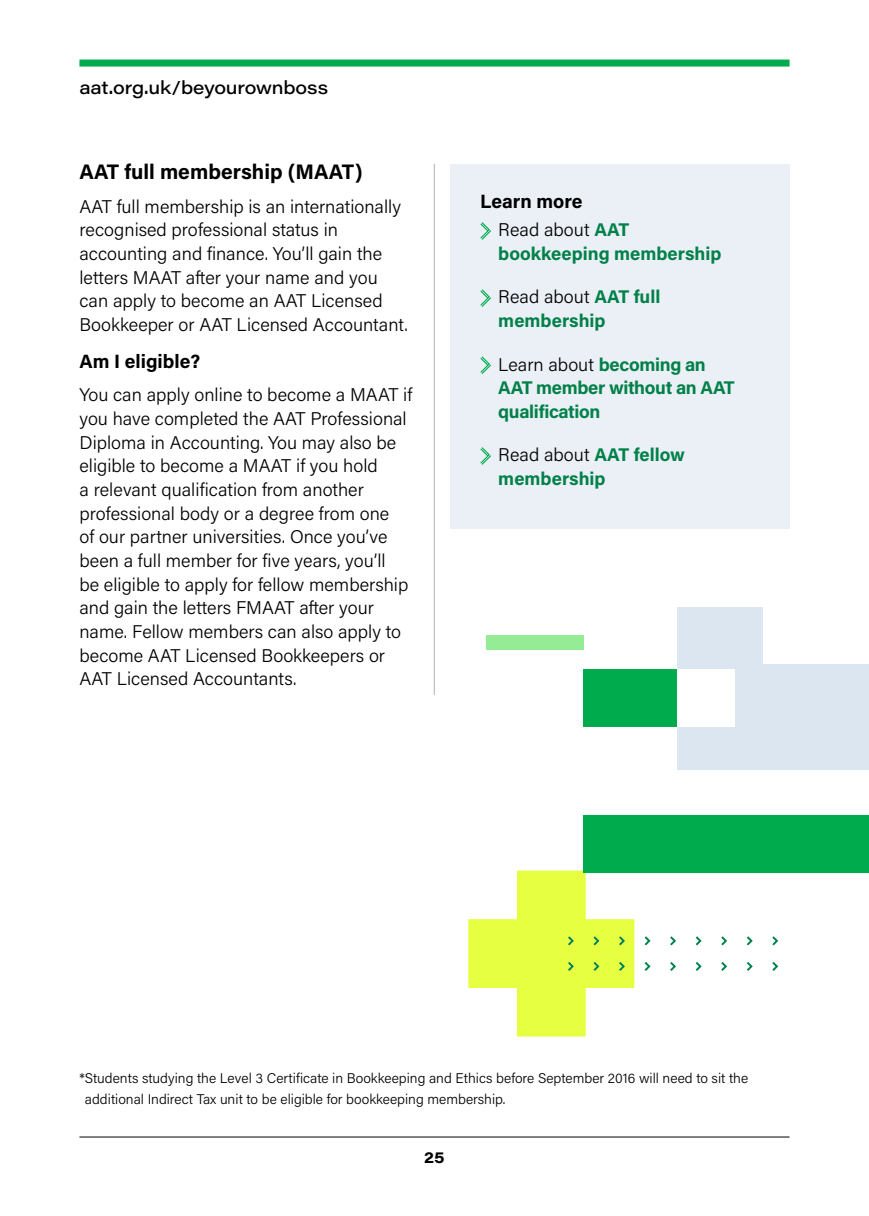
<style>
.page{position:relative;width:869px;height:1216px;background:#fff}
.page>*{position:absolute;margin:0;border:0;box-sizing:border-box;transform-origin:0 0}
.t1{font:700 21px "Acumin Pro";color:#000}
.t2{font:700 19.25px "Acumin Pro";color:#000}
.t3{font:300 18.38px/23.6px "Acumin Pro";color:#000}
.t4{font:700 18.38px/23.6px "Acumin Pro";color:#008048}
.t5{font:700 18.38px/23.6px "Acumin Pro";letter-spacing:-.02em;color:#008048}
.t6{font:500 18.38px "Acumin Pro Wide";letter-spacing:-.01em;color:#000}
.t7{font:700 15.75px "Acumin Pro Wide";color:#000}
.t8{font:300 14px/21px "Acumin Pro";color:#000}
.s1{font-weight:300;color:#000}
</style>
<div class="page">
<div style="left:677px;top:607px;width:191px;height:162px;background:#dce6f0"></div>
<div style="left:486px;top:635px;width:97px;height:14px;background:#94ec94"></div>
<div style="left:583px;top:815px;width:285px;height:57px;background:#00ab4e"></div>
<div style="left:583px;top:669px;width:94px;height:57px;background:#00ab4e"></div>
<div style="left:677px;top:669px;width:57px;height:57px;background:#fff"></div>
<div style="left:763px;top:607px;width:105px;height:57px;background:#fff"></div>
<svg style="left:644px;top:936px;width:6px;height:9px"></svg>
<svg style="left:670px;top:936px;width:5px;height:9px"></svg>
<svg style="left:695px;top:936px;width:6px;height:9px"></svg>
<svg style="left:721px;top:936px;width:5px;height:9px"></svg>
<svg style="left:747px;top:936px;width:5px;height:9px"></svg>
<svg style="left:772px;top:936px;width:5px;height:9px"></svg>
<svg style="left:468px;top:870px;width:166px;height:166px"></svg>
<svg style="left:644px;top:962px;width:6px;height:8px"></svg>
<svg style="left:670px;top:962px;width:5px;height:8px"></svg>
<svg style="left:695px;top:962px;width:6px;height:8px"></svg>
<svg style="left:721px;top:962px;width:5px;height:8px"></svg>
<svg style="left:747px;top:962px;width:5px;height:8px"></svg>
<svg style="left:772px;top:962px;width:5px;height:8px"></svg>
<hr style="left:434px;top:164px;width:1px;height:530px;background:#b3b2b2">
<div style="left:450px;top:164px;width:339px;height:364px;background:#eaf0f6"></div>
<svg style="left:480px;top:222px;width:11px;height:18px"></svg>
<svg style="left:480px;top:289px;width:11px;height:18px"></svg>
<svg style="left:480px;top:356px;width:11px;height:18px"></svg>
<svg style="left:480px;top:447px;width:11px;height:18px"></svg>
<div style="left:79px;top:60px;width:710px;height:7px;background:#00ab4e"></div>
<hr style="left:79px;top:1136px;width:710px;height:1px;background:#000">
<p class="t6" style="left:79px;top:74px;width:250px">aat.org.uk/beyourownboss</p>
<p class="t1" style="left:79px;top:157px;width:285px">AAT full membership (MAAT)</p>
<p class="t3" style="left:79px;top:194px;width:330px">AAT full membership is an internationally recognised professional status in accounting and finance. You’ll gain the letters MAAT after your name and you can apply to become an AAT Licensed Bookkeeper or AAT Licensed Accountant.</p>
<p class="t2" style="left:79px;top:347px;width:122px">Am I eligible?</p>
<p class="t3" style="left:79px;top:382px;width:334px">You can apply online to become a MAAT if you have completed the AAT Professional Diploma in Accounting. You may also be eligible to become a MAAT if you hold<br>a relevant qualification from another professional body or a degree from one<br>of our partner universities. Once you’ve been a full member for five years, you’ll<br>be eligible to apply for fellow membership and gain the letters FMAAT after your name. Fellow members can also apply to become AAT Licensed Bookkeepers or AAT Licensed Accountants.</p>
<p class="t2" style="left:480px;top:187px;width:104px">Learn more</p>
<p class="t4" style="left:498px;top:217px;width:224px"><span class="s1">Read about</span> AAT bookkeeping membership</p>
<p class="t4" style="left:498px;top:284px;width:163px"><span class="s1">Read about</span> AAT full membership</p>
<p class="t5" style="left:498px;top:351px;width:238px"><span class="s1">Learn about</span> becoming an<br>AAT member without an AAT qualification</p>
<p class="t4" style="left:498px;top:442px;width:188px"><span class="s1">Read about</span> AAT fellow membership</p>
<p class="t8" style="left:85px;top:1067px;width:664px;text-indent:-5px">*Students studying the Level 3 Certificate in Bookkeeping and Ethics before September 2016 will need to sit the additional Indirect Tax unit to be eligible for bookkeeping membership.</p>
<p class="t7" style="left:424px;top:1145px;width:22px">25</p>
</div>
